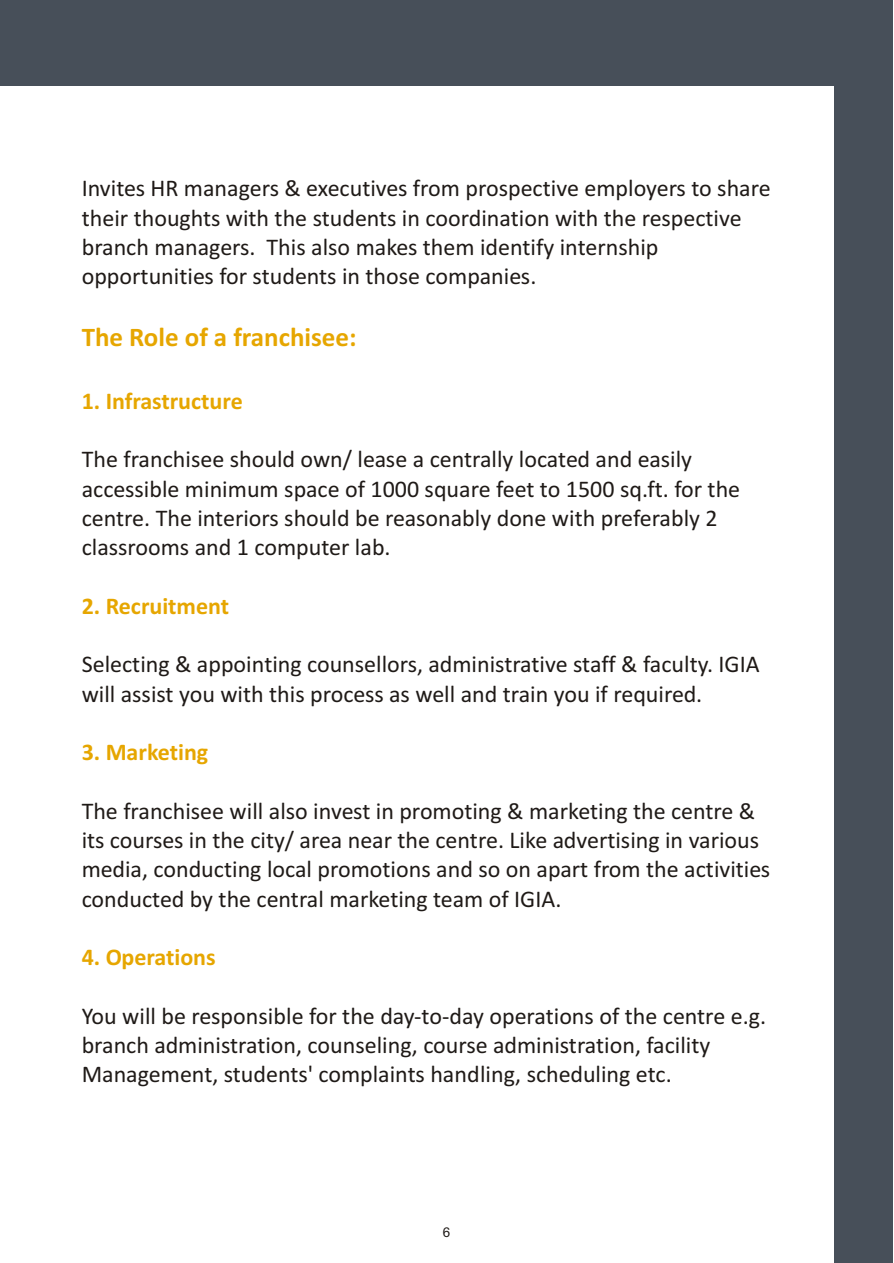
<style>
.page{position:relative;width:894px;height:1263px;background:#fff}
.page>*{position:absolute;margin:0;border:0;box-sizing:border-box;transform-origin:0 0}
.t1{font:700 27px "Calibri";color:#e6a600}
.t2{font:24px/29.2px "Calibri";color:#1f1a17}
.t3{font:700 24px "Calibri";color:#e6a600}
.t4{font:13.5px "Arial";color:#1f1a17}
</style>
<div class="page">
<div style="left:0;top:0;width:893px;height:1263px;background:#474f59"></div>
<div style="left:0;top:87px;width:834px;height:1176px;background:#fff"></div>
<p class="t2" style="left:82px;top:176px;width:691px">Invites HR managers &amp; executives from prospective employers to share their thoughts with the students in coordination with the respective branch managers. This also makes them identify internship opportunities for students in those companies.</p>
<p class="t1" style="left:82px;top:325px;width:276px">The Role of a franchisee:</p>
<p class="t3" style="left:82px;top:391px;width:163px">1. Infrastructure</p>
<p class="t2" style="left:82px;top:447px;width:660px">The franchisee should own/ lease a centrally located and easily accessible minimum space of 1000 square feet to 1500 sq.ft. for the centre. The interiors should be reasonably done with preferably 2 classrooms and 1 computer lab.</p>
<p class="t3" style="left:82px;top:596px;width:149px">2. Recruitment</p>
<p class="t2" style="left:82px;top:652px;width:679px">Selecting &amp; appointing counsellors, administrative staff &amp; faculty. IGIA will assist you with this process as well and train you if required.</p>
<p class="t3" style="left:82px;top:742px;width:128px">3. Marketing</p>
<p class="t2" style="left:82px;top:798px;width:690px">The franchisee will also invest in promoting &amp; marketing the centre &amp; its courses in the city/ area near the centre. Like advertising in various media, conducting local promotions and so on apart from the activities conducted by the central marketing team of IGIA.</p>
<p class="t3" style="left:82px;top:947px;width:136px">4. Operations</p>
<p class="t2" style="left:82px;top:1003px;width:686px">You will be responsible for the day-to-day operations of the centre e.g. branch administration, counseling, course administration, facility<br>Management, students' complaints handling, scheduling etc.</p>
<p class="t4" style="left:443px;top:1227px;width:9px">6</p>
</div>
